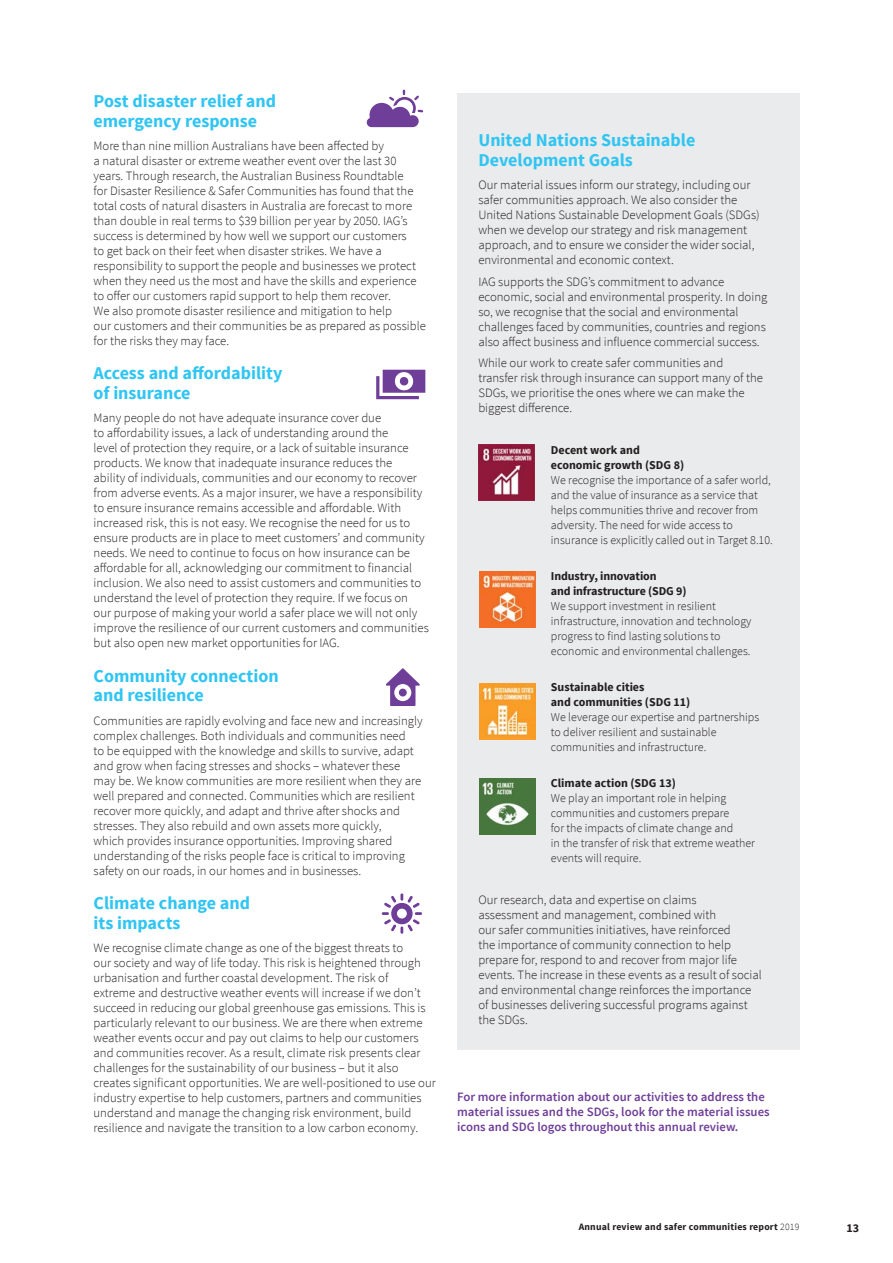
<style>
.page{position:relative;width:893px;height:1263px;background:#fff}
.page>*{position:absolute;margin:0;border:0;box-sizing:border-box;transform-origin:0 0}
.Sub_heading_skyblu{font:700 18px/19.5px "Source Sans Pro";color:#30c5f3}
.Body_copy{font:300 12.75px/15px "Source Sans Pro";color:#231f20}
.Body_copy-2{font:600 12.75px/15px "Source Sans Pro";color:#6f3e98}
.Body_copy-3{font:300 12px/15px "Source Sans Pro";color:#231f20}
.Body_copy-4{font:700 12px/15px "Source Sans Pro";color:#231f20}
.t1{font:700 9.75px "Source Sans Pro";letter-spacing:.02em;color:#231f20}
.s1{font-weight:300}
</style>
<div class="page">
<div style="left:457px;top:94px;width:342px;height:956px;background:#eaebec"></div>
<svg style="left:376px;top:369px;width:49px;height:30px"></svg>
<svg style="left:367px;top:90px;width:56px;height:37px"></svg>
<svg style="left:382px;top:893px;width:40px;height:41px"></svg>
<svg style="left:385px;top:668px;width:35px;height:38px"></svg>
<div style="left:399px;top:689px;width:8px;height:7px;background:#6f3e98;border-radius:50%"></div>
<img style="left:479px;top:779px;width:56px;height:56px">
<img style="left:479px;top:571px;width:56px;height:56px">
<img style="left:479px;top:683px;width:56px;height:56px">
<img style="left:478px;top:444px;width:56px;height:57px">
<p class="Sub_heading_skyblu" style="left:94px;top:92px;width:184px">Post disaster relief and emergency response</p>
<p class="Body_copy" style="left:94px;top:138px;width:334px">More than nine million Australians have been affected by<br>a natural disaster or extreme weather event over the last 30 years. Through research, the Australian Business Roundtable<br>for Disaster Resilience &amp; Safer Communities has found that the total costs of natural disasters in Australia are forecast to more than double in real terms to $39 billion per year by 2050. IAG’s success is determined by how well we support our customers<br>to get back on their feet when disaster strikes. We have a responsibility to support the people and businesses we protect when they need us the most and have the skills and experience to offer our customers rapid support to help them recover.<br>We also promote disaster resilience and mitigation to help<br>our customers and their communities be as prepared as possible for the risks they may face.</p>
<p class="Sub_heading_skyblu" style="left:94px;top:364px;width:190px">Access and affordability of insurance</p>
<p class="Body_copy" style="left:94px;top:411px;width:337px">Many people do not have adequate insurance cover due<br>to affordability issues, a lack of understanding around the<br>level of protection they require, or a lack of suitable insurance products. We know that inadequate insurance reduces the<br>ability of individuals, communities and our economy to recover from adverse events. As a major insurer, we have a responsibility to ensure insurance remains accessible and affordable. With increased risk, this is not easy. We recognise the need for us to ensure products are in place to meet customers’ and community needs. We need to continue to focus on how insurance can be affordable for all, acknowledging our commitment to financial inclusion. We also need to assist customers and communities to understand the level of protection they require. If we focus on<br>our purpose of making your world a safer place we will not only improve the resilience of our current customers and communities but also open new market opportunities for IAG.</p>
<p class="Sub_heading_skyblu" style="left:94px;top:667px;width:187px">Community connection and resilience</p>
<p class="Body_copy" style="left:94px;top:713px;width:331px">Communities are rapidly evolving and face new and increasingly complex challenges. Both individuals and communities need<br>to be equipped with the knowledge and skills to survive, adapt and grow when facing stresses and shocks – whatever these may be. We know communities are more resilient when they are well prepared and connected. Communities which are resilient recover more quickly, and adapt and thrive after shocks and stresses. They also rebuild and own assets more quickly,<br>which provides insurance opportunities. Improving shared understanding of the risks people face is critical to improving safety on our roads, in our homes and in businesses.</p>
<p class="Sub_heading_skyblu" style="left:94px;top:894px;width:158px">Climate change and its impacts</p>
<p class="Body_copy" style="left:94px;top:941px;width:344px">We recognise climate change as one of the biggest threats to<br>our society and way of life today. This risk is heightened through urbanisation and further coastal development. The risk of<br>extreme and destructive weather events will increase if we don’t succeed in reducing our global greenhouse gas emissions. This is particularly relevant to our business. We are there when extreme weather events occur and pay out claims to help our customers and communities recover. As a result, climate risk presents clear challenges for the sustainability of our business – but it also creates significant opportunities. We are well-positioned to use our industry expertise to help customers, partners and communities understand and manage the changing risk environment, build resilience and navigate the transition to a low carbon economy.</p>
<p class="Sub_heading_skyblu" style="left:478px;top:131px;width:218px">United Nations Sustainable<br>Development Goals</p>
<p class="Body_copy" style="left:478px;top:178px;width:283px">Our material issues inform our strategy, including our safer communities approach. We also consider the United Nations Sustainable Development Goals (SDGs) when we develop our strategy and risk management approach, and to ensure we consider the wider social, environmental and economic context.</p>
<p class="Body_copy" style="left:478px;top:274px;width:290px">IAG supports the SDG’s commitment to advance economic, social and environmental prosperity. In doing so, we recognise that the social and environmental challenges faced by communities, countries and regions also affect business and influence commercial success.</p>
<p class="Body_copy" style="left:478px;top:355px;width:286px">While our work to create safer communities and transfer risk through insurance can support many of the SDGs, we prioritise the ones where we can make the biggest difference.</p>
<p class="Body_copy-4" style="left:551px;top:442px;width:135px">Decent work and economic growth (SDG 8)</p>
<p class="Body_copy-3" style="left:551px;top:472px;width:223px">We recognise the importance of a safer world, and the value of insurance as a service that helps communities thrive and recover from adversity. The need for wide access to insurance is explicitly called out in Target 8.10.</p>
<p class="Body_copy-4" style="left:551px;top:569px;width:137px">Industry, innovation<br>and infrastructure (SDG 9)</p>
<p class="Body_copy-3" style="left:551px;top:598px;width:202px">We support investment in resilient infrastructure, innovation and technology progress to find lasting solutions to economic and environmental challenges.</p>
<p class="Body_copy-4" style="left:551px;top:680px;width:141px">Sustainable cities<br>and communities (SDG 11)</p>
<p class="Body_copy-3" style="left:551px;top:710px;width:210px">We leverage our expertise and partnerships to deliver resilient and sustainable communities and infrastructure.</p>
<p class="Body_copy-4" style="left:551px;top:776px;width:126px">Climate action (SDG 13)</p>
<p class="Body_copy-3" style="left:551px;top:791px;width:206px">We play an important role in helping communities and customers prepare<br>for the impacts of climate change and<br>in the transfer of risk that extreme weather events will require.</p>
<p class="Body_copy" style="left:478px;top:892px;width:285px">Our research, data and expertise on claims<br>assessment and management, combined with<br>our safer communities initiatives, have reinforced<br>the importance of community connection to help prepare for, respond to and recover from major life events. The increase in these events as a result of social and environmental change reinforces the importance of businesses delivering successful programs against the SDGs.</p>
<p class="Body_copy-2" style="left:457px;top:1089px;width:314px">For more information about our activities to address the material issues and the SDGs, look for the material issues icons and SDG logos throughout this annual review.</p>
<p class="t1" style="left:579px;top:1220px;width:222px">Annual review and safer communities report <span class="s1">2019</span></p>
<p class="Body_copy-4" style="left:847px;top:1220px;width:14px">13</p>
</div>
